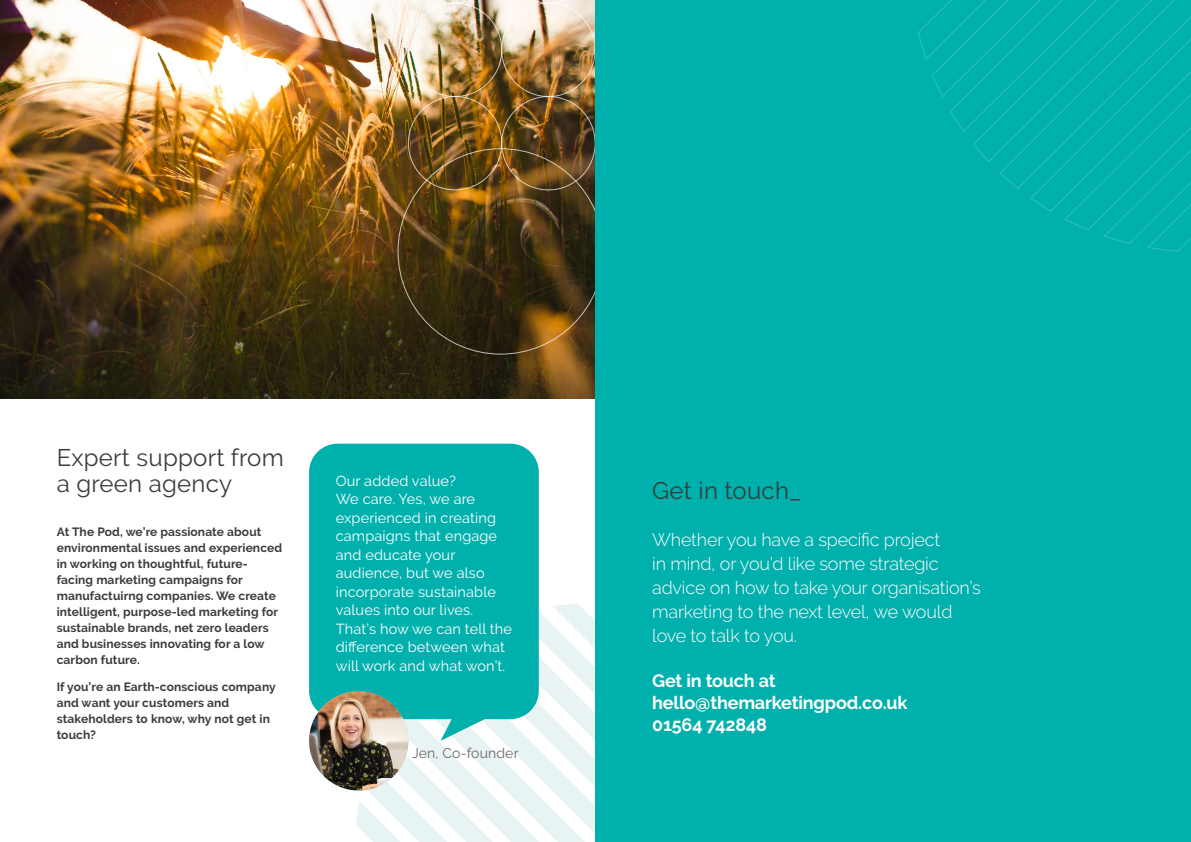
<style>
.page{position:relative;width:1191px;height:842px;background:#fff}
.page>*{position:absolute;margin:0;border:0;box-sizing:border-box;transform-origin:0 0}
.t1{font:24px/26px "Raleway";letter-spacing:.01em;color:#3c3c3b}
.t2{font:300 18px/24px "Raleway";letter-spacing:-.01em;color:#fff}
.t3{font:700 18px/22px "Raleway";letter-spacing:-.01em;color:#fff}
.t4{font:14.5px/18.5px "Raleway";letter-spacing:.01em;color:#fff}
.t5{font:14px "Raleway";letter-spacing:.01em;color:#6b6b6a}
.t6{font:700 12px/16px "Raleway";letter-spacing:.01em;color:#3c3c3b}
</style>
<div class="page">
<img style="left:0;top:0;width:595px;height:398px">
<svg style="left:408px;top:0;width:187px;height:4px"></svg>
<div style="left:595px;top:0;width:596px;height:842px;background:#00b0ad"></div>
<svg style="left:918px;top:0;width:273px;height:252px"></svg>
<div style="left:309px;top:444px;width:230px;height:275px;background:#00b0ad;border-radius:28px"></div>
<img style="left:309px;top:691px;width:99px;height:99px;border-radius:50px">
<svg style="left:356px;top:603px;width:239px;height:239px"></svg>
<h1 class="t1" style="left:57px;top:445px;width:228px">Expert support from a green agency</h1>
<p class="t6" style="left:57px;top:523px;width:227px">At The Pod, we’re passionate about environmental issues and experienced in working on thoughtful, future&shy;facing marketing campaigns for manufactuirng companies. We create intelligent, purpose-led marketing for sustainable brands, net zero leaders and businesses innovating for a low carbon future.</p>
<p class="t6" style="left:57px;top:679px;width:221px">If you’re an Earth-conscious company and want your customers and stakeholders to know, why not get in touch?</p>
<p class="t4" style="left:336px;top:471px;width:178px">Our added value?<br>We care. Yes, we are experienced in creating campaigns that engage and educate your audience, but we also incorporate sustainable values into our lives.<br>That’s how we can tell the difference between what will work and what won’t.</p>
<p class="t5" style="left:412px;top:745px;width:108px">Jen, Co-founder</p>
<h1 class="t1" style="left:652px;top:478px;width:151px">Get in touch_</h1>
<h2 class="t2" style="left:652px;top:528px;width:330px">Whether you have a specific project<br>in mind, or you’d like some strategic advice on how to take your organisation’s marketing to the next level, we would love to talk to you.</h2>
<h2 class="t3" style="left:652px;top:669px;width:257px">Get in touch at hello@themarketingpod.co.uk<br>01564 742848</h2>
</div>
